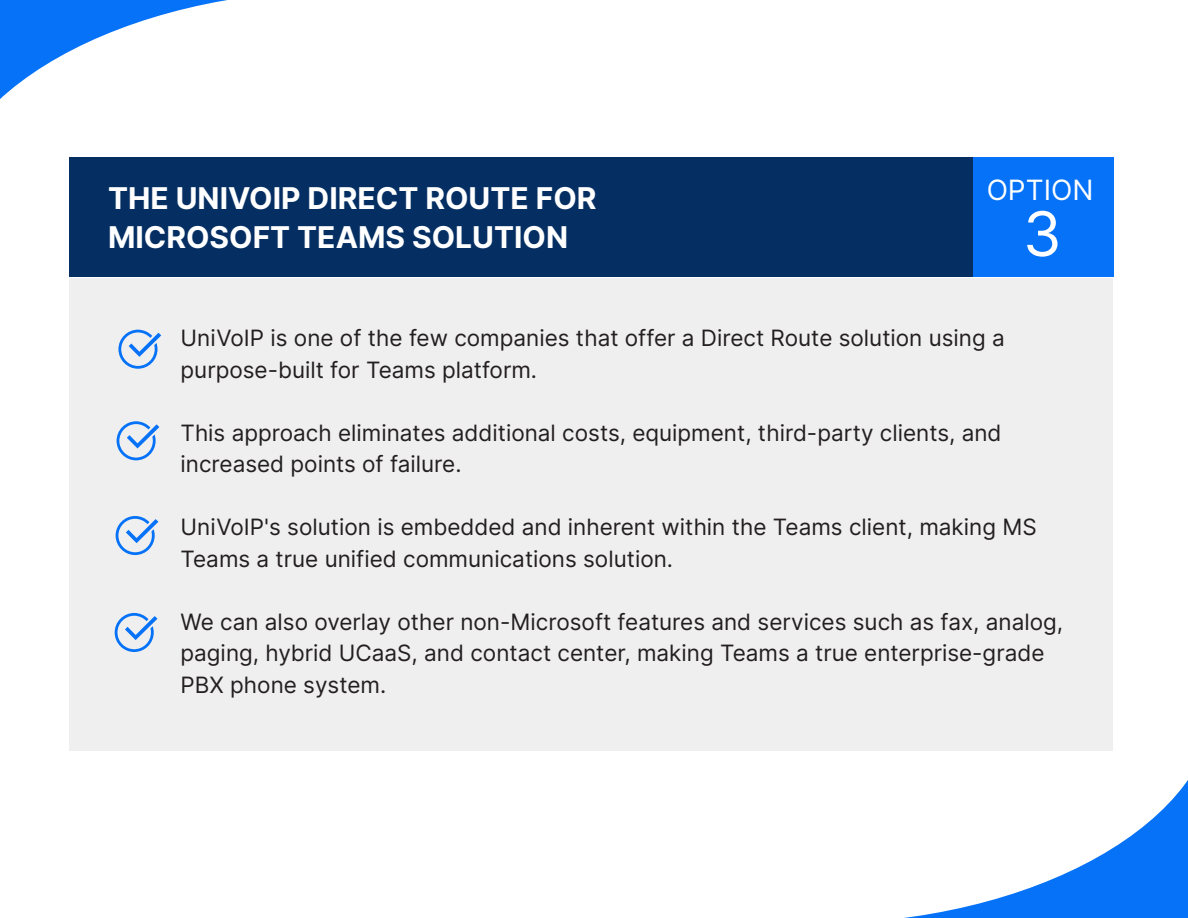
<style>
.page{position:relative;width:1188px;height:918px;background:#fff}
.page>*{position:absolute;margin:0;border:0;box-sizing:border-box;transform-origin:0 0}
.t1{font:61.5px "Inter";color:#fff}
.t2{font:700 30px/39px "Inter";color:#fff}
.t3{font:28.05px "Inter";color:#fff}
.t4{font:22.5px/31.5px "Inter";color:#231f20}
</style>
<div class="page">
<svg style="left:904px;top:780px;width:284px;height:138px"></svg>
<svg style="left:0;top:0;width:751px;height:448px"></svg>
<div style="left:70px;top:158px;width:903px;height:119px;background:#052f63"></div>
<div style="left:973px;top:158px;width:140px;height:119px;background:#0572f8"></div>
<div style="left:70px;top:279px;width:1043px;height:472px;background:#efefef"></div>
<svg style="left:118px;top:330px;width:43px;height:39px"></svg>
<svg style="left:117px;top:421px;width:42px;height:39px"></svg>
<svg style="left:116px;top:516px;width:42px;height:39px"></svg>
<svg style="left:115px;top:613px;width:43px;height:39px"></svg>
<h2 class="t2" style="left:108px;top:178px;width:490px">THE UNIVOIP DIRECT ROUTE FOR<br>MICROSOFT TEAMS SOLUTION</h2>
<p class="t3" style="left:987px;top:169px;width:108px">OPTION</p>
<h1 class="t1" style="left:1023px;top:189px;width:41px">3</h1>
<p class="t4" style="left:181px;top:322px;width:826px">UniVoIP is one of the few companies that offer a Direct Route solution using a purpose-built for Teams platform.</p>
<p class="t4" style="left:181px;top:416px;width:823px">This approach eliminates additional costs, equipment, third-party clients, and increased points of failure.</p>
<p class="t4" style="left:181px;top:511px;width:858px">UniVoIP's solution is embedded and inherent within the Teams client, making MS<br>Teams a true unified communications solution.</p>
<p class="t4" style="left:181px;top:605px;width:884px">We can also overlay other non-Microsoft features and services such as fax, analog, paging, hybrid UCaaS, and contact center, making Teams a true enterprise-grade<br>PBX phone system.</p>
</div>
